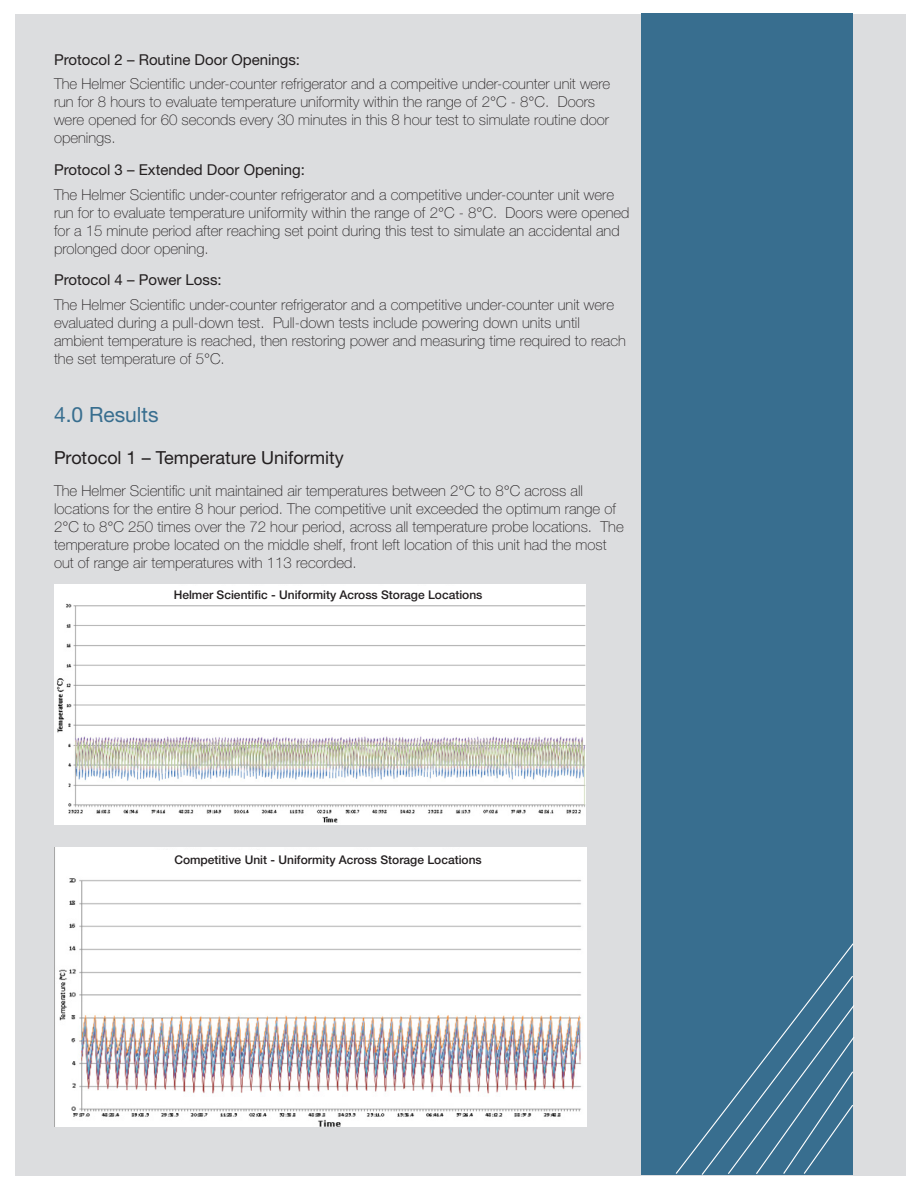
<style>
.page{position:relative;width:918px;height:1188px;background:#fff}
.page>*{position:absolute;margin:0;border:0;box-sizing:border-box;transform-origin:0 0}
.Major_Heading{font:21px "Helvetica Neue LT Std";color:#386e8f}
.Secondary_Heading{font:18px "Helvetica Neue LT Std";color:#231f20}
.Main_Body_Font{font:100 15px/18px "Helvetica Neue LT Std";color:#231f20}
.Tertiary_Heading{font:15px "Helvetica Neue LT Std";color:#231f20}
.Template_Number{font:500 12px "Helvetica Neue LT Std";color:#231f20}
</style>
<div class="page">
<div style="left:15px;top:15px;width:891px;height:1161px;background:#dcdddf"></div>
<div style="left:641px;top:13px;width:212px;height:1161px;background:#386e8f"></div>
<svg style="left:675px;top:943px;width:179px;height:232px"></svg>
<img style="left:54px;top:585px;width:531px;height:239px">
<img style="left:54px;top:848px;width:532px;height:278px">
<div style="left:75px;top:586px;width:507px;height:18px;background:#fff"></div>
<svg style="left:172px;top:584px;width:313px;height:36px"></svg>
<div style="left:75px;top:850px;width:507px;height:19px;background:#fff"></div>
<svg style="left:172px;top:847px;width:313px;height:37px"></svg>
<p class="Tertiary_Heading" style="left:54px;top:50px;width:248px">Protocol 2 – Routine Door Openings:</p>
<p class="Main_Body_Font" style="left:54px;top:75px;width:558px">The Helmer Scientific under-counter refrigerator and a compeitive under-counter unit were run for 8 hours to evaluate temperature uniformity within the range of 2°C - 8°C. Doors were opened for 60 seconds every 30 minutes in this 8 hour test to simulate routine door openings.</p>
<p class="Tertiary_Heading" style="left:54px;top:161px;width:252px">Protocol 3 – Extended Door Opening:</p>
<p class="Main_Body_Font" style="left:54px;top:185px;width:577px">The Helmer Scientific under-counter refrigerator and a competitive under-counter unit were run for to evaluate temperature uniformity within the range of 2°C - 8°C. Doors were opened for a 15 minute period after reaching set point during this test to simulate an accidental and prolonged door opening.</p>
<p class="Tertiary_Heading" style="left:54px;top:271px;width:169px">Protocol 4 – Power Loss:</p>
<p class="Main_Body_Font" style="left:54px;top:296px;width:574px">The Helmer Scientific under-counter refrigerator and a competitive under-counter unit were evaluated during a pull-down test. Pull-down tests include powering down units until ambient temperature is reached, then restoring power and measuring time required to reach the set temperature of 5°C.</p>
<p class="Major_Heading" style="left:54px;top:402px;width:106px">4.0 Results</p>
<p class="Secondary_Heading" style="left:54px;top:447px;width:291px">Protocol 1 – Temperature Uniformity</p>
<p class="Main_Body_Font" style="left:54px;top:481px;width:571px">The Helmer Scientific unit maintained air temperatures between 2°C to 8°C across all locations for the entire 8 hour period. The competitive unit exceeded the optimum range of 2°C to 8°C 250 times over the 72 hour period, across all temperature probe locations. The temperature probe located on the middle shelf, front left location of this unit had the most out of range air temperatures with 113 recorded.</p>
<p class="Template_Number" style="left:174px;top:588px;width:310px">Helmer Scientific - Uniformity Across Storage Locations</p>
<p class="Template_Number" style="left:174px;top:852px;width:309px">Competitive Unit - Uniformity Across Storage Locations</p>
</div>
